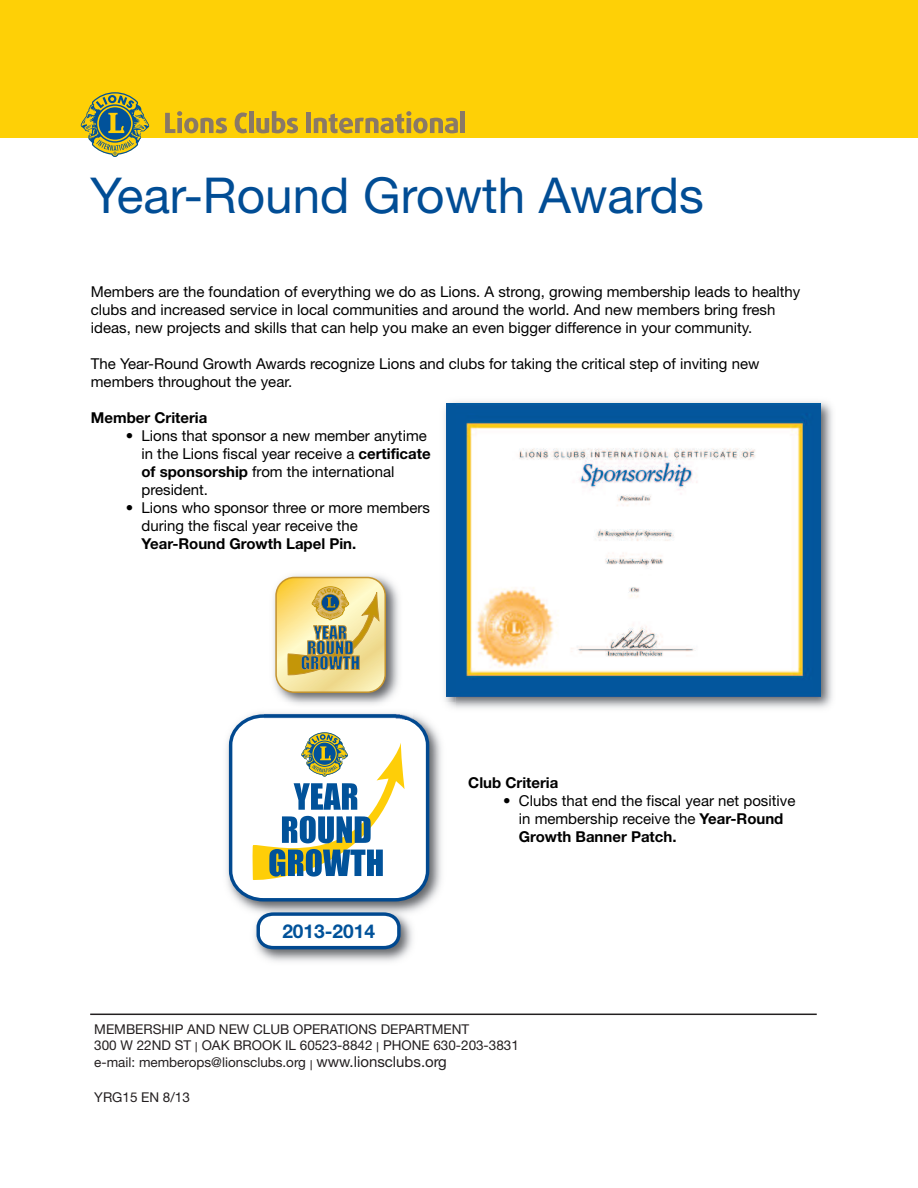
<style>
.page{position:relative;width:918px;height:1188px;background:#fff}
.page>*{position:absolute;margin:0;border:0;box-sizing:border-box;transform-origin:0 0}
.t1{font:49.5px "Helvetica Neue";color:#014d95}
.t2{font:700 19.05px "Helvetica Neue";color:#01529a}
.t3{font:15px/18px "Helvetica Neue";color:#000}
.t4{font:700 15px "Helvetica Neue";color:#000}
.t5{font:13.5px/16.8px "Helvetica Neue";color:#231f20}
.s1{font-weight:700}
.s2{font-size:15px}
</style>
<div class="page">
<div style="left:0;top:0;width:918px;height:138px;background:#fed006"></div>
<svg style="left:81px;top:92px;width:68px;height:65px"></svg>
<svg style="left:165px;top:111px;width:62px;height:22px"></svg>
<svg style="left:235px;top:112px;width:12px;height:21px"></svg>
<div style="left:249px;top:111px;width:5px;height:22px;background:#8a7966"></div>
<svg style="left:256px;top:111px;width:42px;height:22px"></svg>
<div style="left:306px;top:113px;width:5px;height:20px;background:#8a7966"></div>
<svg style="left:314px;top:111px;width:144px;height:22px"></svg>
<hr style="left:461px;top:111px;width:4px;height:22px;background:#8a7966">
<hr style="left:90px;top:1014px;width:727px;height:1px;background:#231f20">
<img style="left:226px;top:712px;width:216px;height:250px">
<svg style="left:255px;top:911px;width:147px;height:40px"></svg>
<svg style="left:227px;top:713px;width:204px;height:190px"></svg>
<img style="left:264px;top:575px;width:149px;height:144px">
<svg style="left:276px;top:578px;width:109px;height:114px;background:#f7e395"></svg>
<div style="left:275px;top:577px;width:111px;height:116px;border:2px solid #c5942e;border-radius:18px"></div>
<svg style="left:287px;top:587px;width:92px;height:89px;background:#c9bd7e"></svg>
<img style="left:440px;top:401px;width:393px;height:315px">
<img style="left:447px;top:403px;width:374px;height:293px">
<h1 class="t1" style="left:90px;top:177px;width:615px">Year-Round Growth Awards</h1>
<p class="t3" style="left:91px;top:284px;width:711px">Members are the foundation of everything we do as Lions. A strong, growing membership leads to healthy clubs and increased service in local communities and around the world. And new members bring fresh ideas, new projects and skills that can help you make an even bigger difference in your community.</p>
<p class="t3" style="left:91px;top:356px;width:670px">The Year-Round Growth Awards recognize Lions and clubs for taking the critical step of inviting new members throughout the year.</p>
<p class="t4" style="left:91px;top:412px;width:118px">Member Criteria</p>
<p class="t3" style="left:142px;top:428px;width:291px;text-indent:-16px">• Lions that sponsor a new member anytime in the Lions fiscal year receive a <span class="s1">certificate of sponsorship</span> from the international president.</p>
<p class="t3" style="left:142px;top:500px;width:290px;text-indent:-16px">• Lions who sponsor three or more members during the fiscal year receive the</p>
<p class="t4" style="left:142px;top:538px;width:216px">Year-Round Growth Lapel Pin.</p>
<p class="t2" style="left:282px;top:920px;width:94px">2013-2014</p>
<p class="t4" style="left:468px;top:777px;width:92px">Club Criteria</p>
<p class="t3" style="left:519px;top:793px;width:278px;text-indent:-16px">• Clubs that end the fiscal year net positive in membership receive the <span class="s1">Year-Round<br>Growth Banner Patch.</span></p>
<p class="t5" style="left:94px;top:1022px;width:426px">MEMBERSHIP AND NEW CLUB OPERATIONS DEPARTMENT<br>300 W 22ND ST | OAK BROOK IL 60523-8842 | PHONE 630-203-3831 e-mail: memberops@lionsclubs.org | <span class="s2">www.lionsclubs.org</span></p>
<p class="t5" style="left:94px;top:1090px;width:97px">YRG15 EN 8/13</p>
</div>
